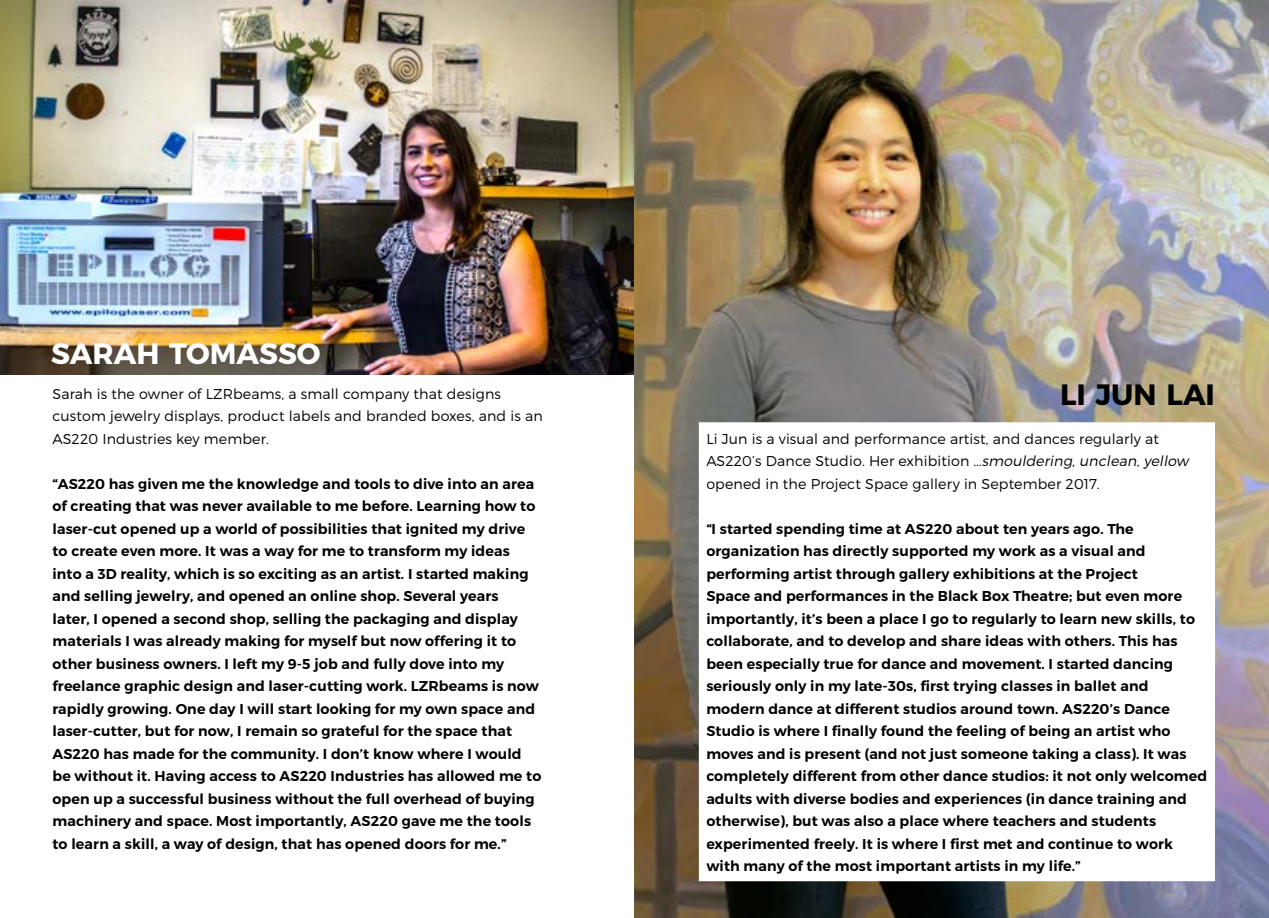
<style>
.page{position:relative;width:1269px;height:918px;background:#fff}
.page>*{position:absolute;margin:0;border:0;box-sizing:border-box;transform-origin:0 0}
.t1{font:700 29.4px "Montserrat";color:#fff}
.t2{font:700 29.4px "Montserrat";color:#000101}
.t3{font:600 14.25px/22.5px "Montserrat";letter-spacing:.01em;color:#000}
.t4{font:600 14.25px/22.5px "Montserrat";letter-spacing:.01em;color:#000101}
.t5{font:300 14.25px/22.5px "Montserrat";letter-spacing:.01em;color:#000101}
.t6{font:300 14.25px/22.5px "Montserrat";letter-spacing:.01em;color:#000}
.s1{font-style:italic}
</style>
<div class="page">
<img style="left:1px;top:0;width:633px;height:375px">
<img style="left:634px;top:0;width:635px;height:918px">
<div style="left:703px;top:426px;width:508px;height:452px;background:#fff"></div>
<h1 class="t1" style="left:51px;top:336px;width:271px">SARAH TOMASSO</h1>
<p class="t6" style="left:52px;top:382px;width:492px">Sarah is the owner of LZRbeams, a small company that designs custom jewelry displays, product labels and branded boxes, and is an<br>AS220 Industries key member.</p>
<p class="t3" style="left:52px;top:473px;width:490px">“AS220 has given me the knowledge and tools to dive into an area of creating that was never available to me before. Learning how to laser-cut opened up a world of possibilities that ignited my drive to create even more. It was a way for me to transform my ideas into a 3D reality, which is so exciting as an artist. I started making and selling jewelry, and opened an online shop. Several years<br>later, I opened a second shop, selling the packaging and display materials I was already making for myself but now offering it to other business owners. I left my 9-5 job and fully dove into my freelance graphic design and laser-cutting work. LZRbeams is now rapidly growing. One day I will start looking for my own space and laser-cutter, but for now, I remain so grateful for the space that AS220 has made for the community. I don’t know where I would be without it. Having access to AS220 Industries has allowed me to open up a successful business without the full overhead of buying machinery and space. Most importantly, AS220 gave me the tools to learn a skill, a way of design, that has opened doors for me.”</p>
<h1 class="t2" style="left:1060px;top:376px;width:156px">LI JUN LAI</h1>
<p class="t5" style="left:706px;top:427px;width:487px">Li Jun is a visual and performance artist, and dances regularly at<br>AS220’s Dance Studio. Her exhibition <span class="s1">…smouldering, unclean, yellow </span>opened in the Project Space gallery in September 2017.</p>
<p class="t4" style="left:706px;top:517px;width:502px">“I started spending time at AS220 about ten years ago. The organization has directly supported my work as a visual and performing artist through gallery exhibitions at the Project<br>Space and performances in the Black Box Theatre; but even more importantly, it’s been a place I go to regularly to learn new skills, to collaborate, and to develop and share ideas with others. This has been especially true for dance and movement. I started dancing seriously only in my late-30s, first trying classes in ballet and modern dance at different studios around town. AS220’s Dance Studio is where I finally found the feeling of being an artist who moves and is present (and not just someone taking a class). It was completely different from other dance studios: it not only welcomed adults with diverse bodies and experiences (in dance training and otherwise), but was also a place where teachers and students experimented freely. It is where I first met and continue to work with many of the most important artists in my life.”</p>
</div>
